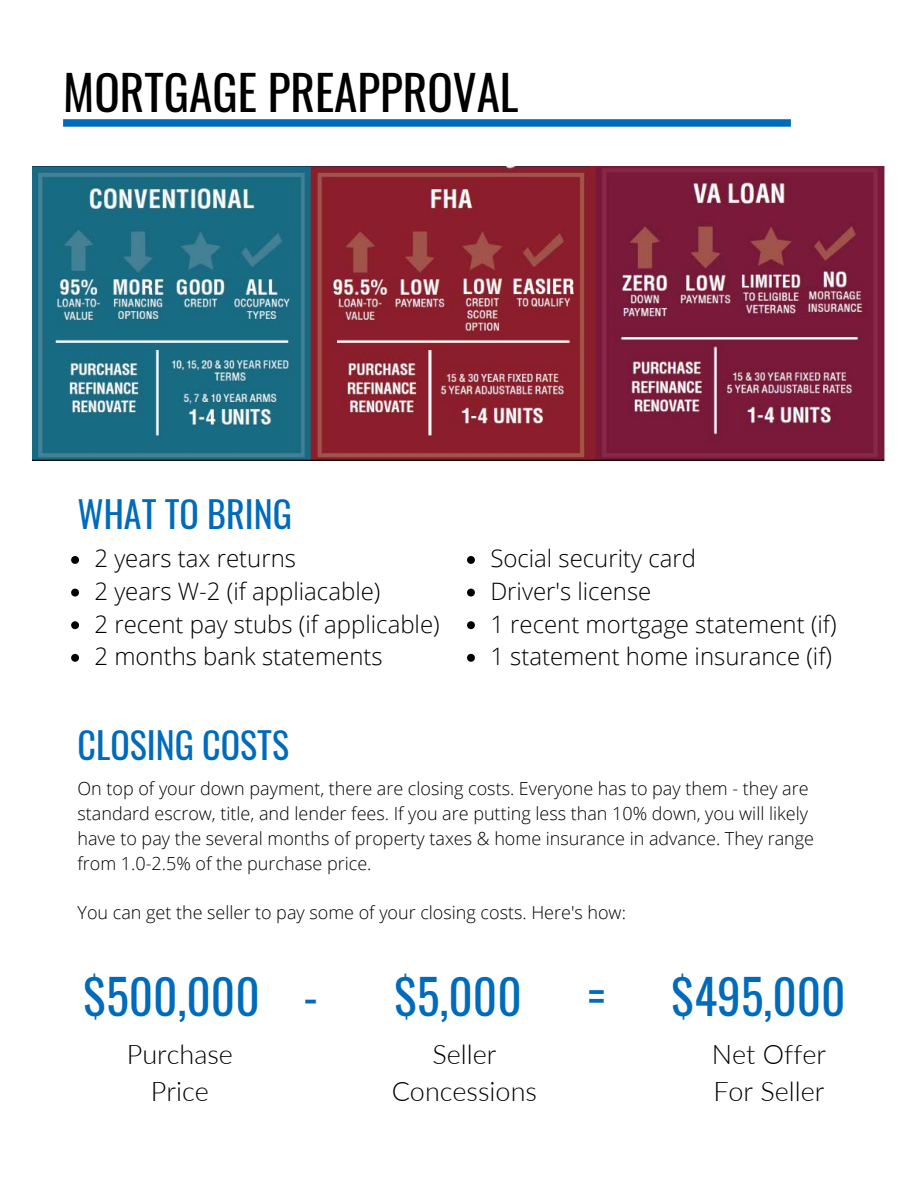
<style>
.page{position:relative;width:918px;height:1188px;background:#fff}
.page>*{position:absolute;margin:0;border:0;box-sizing:border-box;transform-origin:0 0}
.t1{font:47.25px "Oswald";color:#006bbb}
.t2{font:47.25px "Oswald";color:#000}
.t3{font:36px "Oswald";color:#006bbb}
.t4{font:300 27px "Lato";color:#000}
.t5{font:300 24px "Open Sans";color:#000}
.t6{font:300 18px/24.8px "Open Sans";color:#000}
</style>
<div class="page">
<img style="left:32px;top:167px;width:853px;height:293px">
<svg style="left:63px;top:119px;width:728px;height:8px"></svg>
<svg style="left:71px;top:556px;width:8px;height:8px"></svg>
<svg style="left:71px;top:589px;width:8px;height:8px"></svg>
<svg style="left:71px;top:621px;width:8px;height:8px"></svg>
<svg style="left:71px;top:654px;width:8px;height:8px"></svg>
<svg style="left:467px;top:556px;width:8px;height:8px"></svg>
<svg style="left:467px;top:589px;width:8px;height:8px"></svg>
<svg style="left:467px;top:621px;width:8px;height:8px"></svg>
<svg style="left:467px;top:654px;width:8px;height:8px"></svg>
<p class="t2" style="left:63px;top:56px;width:457px">MORTGAGE PREAPPROVAL</p>
<p class="t3" style="left:78px;top:486px;width:216px">WHAT TO BRING</p>
<p class="t5" style="left:94px;top:542px;width:203px">2 years tax returns</p>
<p class="t5" style="left:94px;top:574px;width:287px">2 years W-2 (if appliacable)</p>
<p class="t5" style="left:94px;top:607px;width:347px">2 recent pay stubs (if applicable)</p>
<p class="t5" style="left:94px;top:640px;width:290px">2 months bank statements</p>
<p class="t3" style="left:78px;top:717px;width:213px">CLOSING COSTS</p>
<p class="t5" style="left:490px;top:542px;width:207px">Social security card</p>
<p class="t5" style="left:490px;top:574px;width:162px">Driver's license</p>
<p class="t5" style="left:490px;top:607px;width:348px">1 recent mortgage statement (if)</p>
<p class="t5" style="left:490px;top:640px;width:343px">1 statement home insurance (if)</p>
<p class="t6" style="left:78px;top:776px;width:738px">On top of your down payment, there are closing costs. Everyone has to pay them - they are standard escrow, title, and lender fees. If you are putting less than 10% down, you will likely have to pay the several months of property taxes &amp; home insurance in advance. They range from 1.0-2.5% of the purchase price.</p>
<p class="t6" style="left:78px;top:900px;width:550px">You can get the seller to pay some of your closing costs. Here's how:</p>
<p class="t1" style="left:83px;top:960px;width:237px">$500,000 -</p>
<p class="t1" style="left:394px;top:960px;width:129px">$5,000</p>
<p class="t4" style="left:127px;top:1038px;width:108px">Purchase</p>
<p class="t4" style="left:151px;top:1075px;width:59px">Price</p>
<p class="t4" style="left:432px;top:1038px;width:66px">Seller</p>
<p class="t4" style="left:392px;top:1075px;width:147px">Concessions</p>
<p class="t1" style="left:587px;top:960px;width:21px">=</p>
<p class="t1" style="left:671px;top:960px;width:176px">$495,000</p>
<p class="t4" style="left:712px;top:1038px;width:116px">Net Offer</p>
<p class="t4" style="left:713px;top:1075px;width:113px">For Seller</p>
</div>
